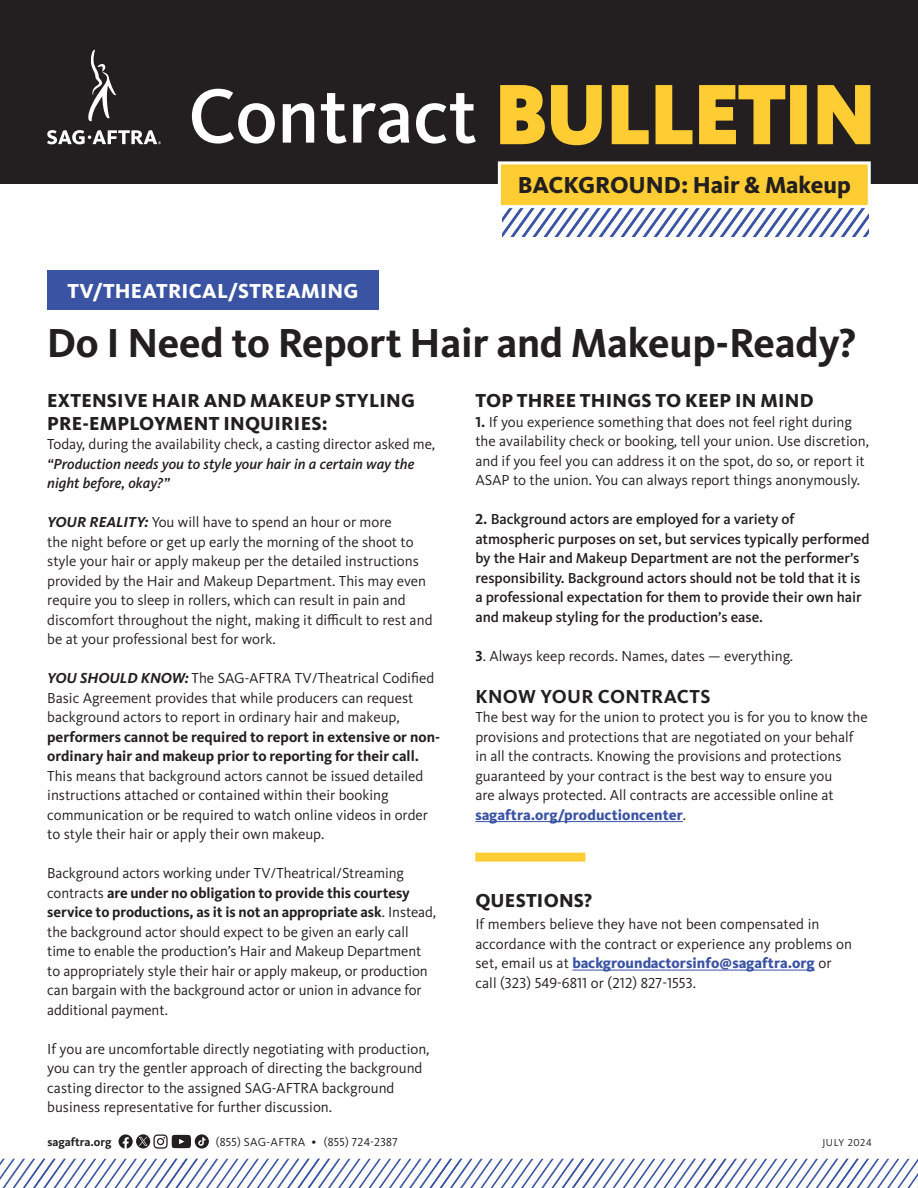
<style>
.page{position:relative;width:918px;height:1188px;background:#fff}
.page>*{position:absolute;margin:0;border:0;box-sizing:border-box;transform-origin:0 0}
.t1{font:500 79.5px "Kievit OT";letter-spacing:-.005em;color:#fff}
.t2{font:700 42px "Kievit OT";letter-spacing:-.005em;color:#231f20}
.t3{font:800 24px "Kievit";color:#231f20}
.t4{font:800 21px "Kievit";letter-spacing:.01em;color:#fff}
.t5{font:800 19.5px/22.5px "Kievit";letter-spacing:.01em;color:#231f20}
.t6{font:700 19.5px "Kievit OT";letter-spacing:.02em;color:#231f20}
.t7{font:15px/19.5px "Kievit OT";color:#231f20}
.t8{font:500 15px/19.5px "Kievit OT";color:#231f20}
.t9{font:700 15px/19.5px "Kievit OT";color:#231f20}
.t10{font:800 15px "Kievit";letter-spacing:.005em;color:#3a53a3}
.t11{font:italic 500 15px/19.5px "Kievit OT";color:#231f20}
.t12{font:12px "Kievit OT";letter-spacing:.02em;color:#231f20}
.t13{font:700 12px "Kievit OT";color:#231f20}
.t14{font:10.5px "Kievit OT";letter-spacing:.05em;color:#231f20}
.s1{font-family:"Kievit";font-weight:800;font-size:84px;color:#fecd33}
.s2{font-weight:700;font-style:italic}
.s3{font-weight:700}
.s4{font-family:"Kievit OT";font-weight:400;color:#231f20}
.s5{font-size:13.5px}
</style>
<div class="page">
<div style="left:0;top:0;width:918px;height:184px;background:#231f20"></div>
<svg style="left:88px;top:50px;width:28px;height:71px"></svg>
<svg style="left:47px;top:130px;width:114px;height:14px"></svg>
<svg style="left:0;top:1159px;width:94px;height:29px"></svg>
<img style="left:94px;top:1159px;width:824px;height:29px">
<svg style="left:119px;top:1134px;width:14px;height:15px"></svg>
<div style="left:136px;top:1134px;width:14px;height:14px;background:#231f20;border-radius:50%"></div>
<svg style="left:139px;top:1134px;width:70px;height:15px"></svg>
<img style="left:503px;top:208px;width:365px;height:28px">
<div style="left:499px;top:163px;width:370px;height:44px;background:#fecd33"></div>
<div style="left:498px;top:161px;width:373px;height:47px;border:3px solid #fff"></div>
<div style="left:47px;top:270px;width:332px;height:40px;background:#3a53a3"></div>
<hr style="left:475px;top:821px;width:208px;height:1px;background:#3a53a3">
<hr style="left:572px;top:970px;width:243px;height:1px;background:#3a53a3">
<div style="left:475px;top:853px;width:110px;height:9px;background:#fecd33"></div>
<h1 class="t1" style="left:188px;top:71px;width:689px">Contract <span class="s1">BULLETIN</span></h1>
<h3 class="t4" style="left:68px;top:279px;width:292px">TV/THEATRICAL/STREAMING</h3>
<h3 class="t3" style="left:518px;top:171px;width:334px">BACKGROUND: Hair &amp; Makeup</h3>
<h2 class="t2" style="left:47px;top:318px;width:811px">Do I Need to Report Hair and Makeup-Ready?</h2>
<h3 class="t5" style="left:47px;top:389px;width:369px">EXTENSIVE HAIR AND MAKEUP STYLING<br>PRE-EMPLOYMENT INQUIRIES:</h3>
<p class="t7" style="left:47px;top:435px;width:389px">Today, during the availability check, a casting director asked me,</p>
<p class="t11" style="left:47px;top:454px;width:369px">“Production needs you to style your hair in a certain way the night before, okay?”</p>
<p class="t7" style="left:47px;top:513px;width:387px"><span class="s2">YOUR REALITY:</span> You will have to spend an hour or more<br>the night before or get up early the morning of the shoot to style your hair or apply makeup per the detailed instructions provided by the Hair and Makeup Department. This may even require you to sleep in rollers, which can result in pain and discomfort throughout the night, making it difficult to rest and be at your professional best for work.</p>
<p class="t7" style="left:47px;top:669px;width:389px"><span class="s2">YOU SHOULD KNOW:</span> The SAG-AFTRA TV/Theatrical Codified<br>Basic Agreement provides that while producers can request background actors to report in ordinary hair and makeup,</p>
<p class="t9" style="left:47px;top:727px;width:394px">performers cannot be required to report in extensive or non&shy;ordinary hair and makeup prior to reporting for their call.</p>
<p class="t7" style="left:47px;top:766px;width:382px">This means that background actors cannot be issued detailed instructions attached or contained within their booking communication or be required to watch online videos in order to style their hair or apply their own makeup.</p>
<p class="t7" style="left:47px;top:864px;width:391px">Background actors working under TV/Theatrical/Streaming contracts <span class="s3">are under no obligation to provide this courtesy service to productions, as it is not an appropriate ask</span>. Instead, the background actor should expect to be given an early call time to enable the production’s Hair and Makeup Department to appropriately style their hair or apply makeup, or production can bargain with the background actor or union in advance for additional payment.</p>
<p class="t7" style="left:47px;top:1039px;width:384px">If you are uncomfortable directly negotiating with production, you can try the gentler approach of directing the background casting director to the assigned SAG-AFTRA background business representative for further discussion.</p>
<h3 class="t5" style="left:475px;top:389px;width:340px">TOP THREE THINGS TO KEEP IN MIND</h3>
<p class="t7" style="left:475px;top:412px;width:395px"><span class="s3">1.</span> If you experience something that does not feel right during the availability check or booking, tell your union. Use discretion, and if you feel you can address it on the spot, do so, or report it ASAP to the union. You can always report things anonymously.</p>
<p class="t8" style="left:475px;top:509px;width:396px"><span class="s3">2.</span> Background actors are employed for a variety of atmospheric purposes on set, but services typically performed by the Hair and Makeup Department are not the performer’s responsibility. Background actors should not be told that it is a professional expectation for them to provide their own hair and makeup styling for the production’s ease.</p>
<p class="t7" style="left:475px;top:646px;width:319px"><span class="s3">3</span>. Always keep records. Names, dates — everything.</p>
<h3 class="t6" style="left:475px;top:685px;width:237px">KNOW YOUR CONTRACTS</h3>
<p class="t7" style="left:475px;top:708px;width:394px">The best way for the union to protect you is for you to know the provisions and protections that are negotiated on your behalf in all the contracts. Knowing the provisions and protections guaranteed by your contract is the best way to ensure you<br>are always protected. All contracts are accessible online at</p>
<p class="t10" style="left:475px;top:806px;width:212px">sagaftra.org/productioncenter<span class="s4">.</span></p>
<h3 class="t5" style="left:475px;top:889px;width:118px">QUESTIONS?</h3>
<p class="t7" style="left:475px;top:915px;width:378px">If members believe they have not been compensated in accordance with the contract or experience any problems on</p>
<p class="t10" style="left:475px;top:954px;width:358px"><span class="s4">set, email us at</span> backgroundactorsinfo@sagaftra.org <span class="s4">or</span></p>
<p class="t7" style="left:475px;top:973px;width:222px">call (323) 549-6811 or (212) 827-1553.</p>
<p class="t13" style="left:47px;top:1135px;width:66px">sagaftra.org</p>
<p class="t12" style="left:216px;top:1135px;width:183px">(855) SAG-AFTRA <span class="s5">•</span> (855) 724-2387</p>
<p class="t14" style="left:822px;top:1136px;width:51px">JULY 2024</p>
</div>
